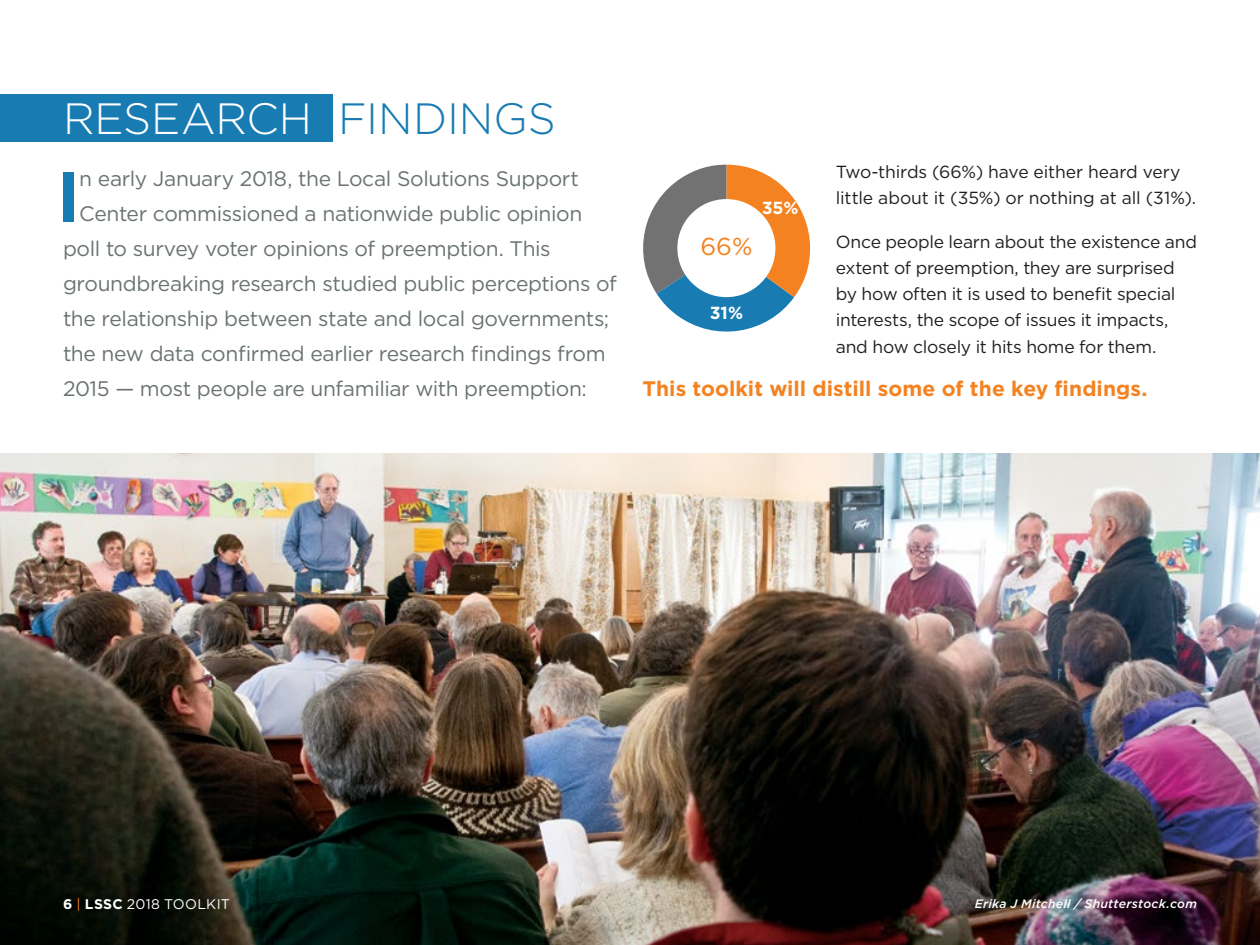
<style>
.page{position:relative;width:1260px;height:945px;background:#fff}
.page>*{position:absolute;margin:0;border:0;box-sizing:border-box;transform-origin:0 0}
.t1{font:700 71.05px "Gotham";color:#187bb2}
.t2{font:300 43.75px "Gotham";color:#fff}
.t3{font:24.5px "Gotham";color:#f58220}
.t4{font:21px "Gotham";letter-spacing:-.02em;color:#6a7372}
.t5{font:700 21px "Gotham";color:#f58220}
.t6{font:17.5px/26.2px "Gotham";letter-spacing:-.015em;color:#231f20}
.t7{font:700 17.5px "Gotham";color:#fff}
.t8{font:14px "Gotham";letter-spacing:.015em;color:#fff}
.t9{font:italic 500 12.25px "Gotham";letter-spacing:.02em;color:#fff}
.s1{color:#187bb2}
.s2{font-weight:700}
.s3{color:#f58220}
</style>
<div class="page">
<img style="left:0;top:454px;width:1260px;height:491px">
<div style="left:0;top:94px;width:333px;height:48px;background:#187bb2"></div>
<svg style="left:643px;top:165px;width:167px;height:167px"></svg>
<div style="left:677px;top:199px;width:98px;height:98px;background:#fff;border-radius:50%"></div>
<h2 class="t2" style="left:63px;top:91px;width:494px">RESEARCH <span class="s1">FINDINGS</span></h2>
<h1 class="t1" style="left:57px;top:149px;width:25px">I</h1>
<p class="t4" style="left:79px;top:166px;width:501px">n early January 2018, the Local Solutions Support</p>
<p class="t4" style="left:79px;top:201px;width:505px">Center commissioned a nationwide public opinion</p>
<p class="t4" style="left:63px;top:236px;width:489px">poll to survey voter opinions of preemption. This</p>
<p class="t4" style="left:63px;top:271px;width:555px">groundbreaking research studied public perceptions of</p>
<p class="t4" style="left:63px;top:306px;width:548px">the relationship between state and local governments;</p>
<p class="t4" style="left:63px;top:341px;width:544px">the new data confirmed earlier research findings from</p>
<p class="t4" style="left:63px;top:376px;width:525px">2015 — most people are unfamiliar with preemption:</p>
<p class="t6" style="left:836px;top:158px;width:362px">Two-thirds (66%) have either heard very little about it (35%) or nothing at all (31%).</p>
<p class="t6" style="left:836px;top:228px;width:363px">Once people learn about the existence and extent of preemption, they are surprised by how often it is used to benefit special interests, the scope of issues it impacts, and how closely it hits home for them.</p>
<p class="t5" style="left:643px;top:375px;width:506px">This toolkit will distill some of the key findings.</p>
<p class="t7" style="left:762px;top:197px;width:38px">35%</p>
<p class="t3" style="left:700px;top:231px;width:54px">66%</p>
<p class="t7" style="left:710px;top:301px;width:35px">31%</p>
<p class="t8" style="left:63px;top:895px;width:168px"><span class="s2">6</span> <span class="s3">|</span> <span class="s2">LSSC</span> 2018 TOOLKIT</p>
<p class="t9" style="left:975px;top:895px;width:224px">Erika J Mitchell / Shutterstock.com</p>
</div>
